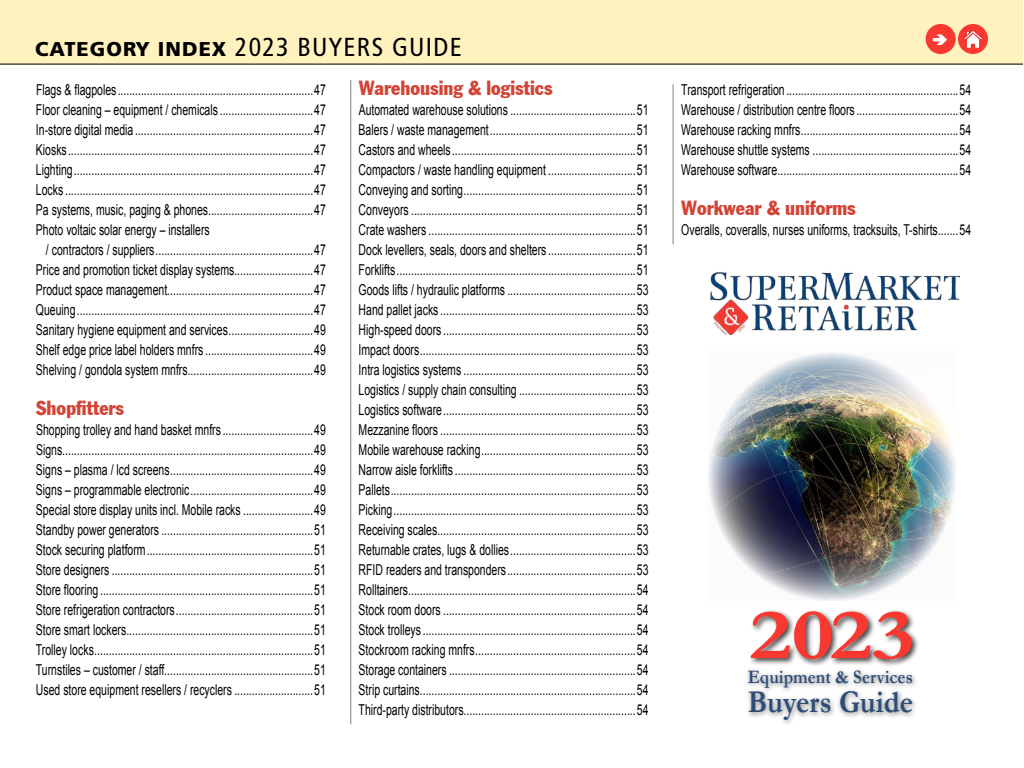
<style>
.page{position:relative;width:1024px;height:768px;background:#fff}
.page>*{position:absolute;margin:0;border:0;box-sizing:border-box;transform-origin:0 0}
.t1{font:700 72.7px "Garamond";color:#f83831;scale:1.25 1}
.t2{font:700 31.9px "Garamond";color:#2d4d77;scale:.9 1}
.t3{font:condensed 26px "Frutiger";letter-spacing:.05em;color:#000}
.t4{font:20px "Franklin Gothic Condensed";color:#d24536}
.t5{font:700 19.2px "Garamond";color:#2d4d77;scale:.9 1}
.t6{font:15px/20px "Arial";color:#000;text-align:justify;scale:.7 1}
.s1{font-weight:900;font-stretch:normal;font-size:20px}
</style>
<div class="page">
<div style="left:0;top:0;width:1023px;height:64px;background:#fff2bf"></div>
<hr style="left:0;top:64px;width:1023px;height:1px;background:#000">
<hr style="left:351px;top:80px;width:1px;height:644px;background:#808285">
<hr style="left:673px;top:84px;width:1px;height:160px;background:#808285">
<div style="left:926px;top:24px;width:30px;height:30px;background:#f83831;border-radius:50%"></div>
<div style="left:958px;top:24px;width:30px;height:30px;background:#f83831;border-radius:50%"></div>
<img style="left:964px;top:30px;width:18px;height:18px">
<div style="left:748px;top:609px;width:172px;height:58px;background:#000;opacity:.75"></div>
<div style="left:744px;top:666px;width:174px;height:60px;background:#000;opacity:.5"></div>
<img style="left:710px;top:272px;width:249px;height:63px">
<img style="left:708px;top:352px;width:248px;height:249px">
<h3 class="t3" style="left:35px;top:31px;width:428px"><span class="s1">CATEGORY INDEX</span> 2023 BUYERS GUIDE</h3>
<p class="t6" style="left:36px;top:80px;width:416px">Flags &amp; flagpoles...................................................................47<br>Floor cleaning – equipment / chemicals ................................47<br>In-store digital media .............................................................47<br>Kiosks....................................................................................47<br>Lighting..................................................................................47<br>Locks .....................................................................................47<br>Pa systems, music, paging &amp; phones....................................47<br>Photo voltaic solar energy – installers</p>
<p class="t6" style="left:36px;top:240px;width:416px;text-indent:10px">/ contractors / suppliers......................................................47<br>Price and promotion ticket display systems...........................47<br>Product space management..................................................47<br>Queuing.................................................................................47<br>Sanitary hygiene equipment and services.............................49<br>Shelf edge price label holders mnfrs .....................................49<br>Shelving / gondola system mnfrs...........................................49</p>
<h3 class="t4" style="left:36px;top:396px;width:90px">Shopfitters</h3>
<p class="t6" style="left:36px;top:420px;width:416px">Shopping trolley and hand basket mnfrs ...............................49<br>Signs......................................................................................49<br>Signs – plasma / lcd screens.................................................49<br>Signs – programmable electronic..........................................49<br>Special store display units incl. Mobile racks ........................49<br>Standby power generators ....................................................51<br>Stock securing platform.........................................................51<br>Store designers .....................................................................51<br>Store flooring .........................................................................51<br>Store refrigeration contractors...............................................51<br>Store smart lockers................................................................51<br>Trolley locks...........................................................................51<br>Turnstiles – customer / staff...................................................51<br>Used store equipment resellers / recyclers ...........................51</p>
<h3 class="t4" style="left:359px;top:75px;width:195px">Warehousing &amp; logistics</h3>
<p class="t6" style="left:359px;top:100px;width:416px">Automated warehouse solutions ...........................................51<br>Balers / waste management..................................................51<br>Castors and wheels...............................................................51<br>Compactors / waste handling equipment ..............................51<br>Conveying and sorting...........................................................51<br>Conveyors .............................................................................51<br>Crate washers .......................................................................51<br>Dock levellers, seals, doors and shelters ..............................51<br>Forklifts..................................................................................51<br>Goods lifts / hydraulic platforms ............................................53<br>Hand pallet jacks ...................................................................53<br>High-speed doors ..................................................................53<br>Impact doors..........................................................................53<br>Intra logistics systems ...........................................................53<br>Logistics / supply chain consulting ........................................53<br>Logistics software..................................................................53<br>Mezzanine floors ...................................................................53<br>Mobile warehouse racking.....................................................53<br>Narrow aisle forklifts ..............................................................53<br>Pallets....................................................................................53<br>Picking...................................................................................53<br>Receiving scales....................................................................53<br>Returnable crates, lugs &amp; dollies...........................................53<br>Rfid readers and transponders............................................53<br>Rolltainers..............................................................................54<br>Stock room doors ..................................................................54<br>Stock trolleys .........................................................................54<br>Stockroom racking mnfrs.......................................................54<br>Storage containers ................................................................54<br>Strip curtains..........................................................................54<br>Third-party distributors...........................................................54</p>
<p class="t6" style="left:681px;top:80px;width:416px">Transport refrigeration ...........................................................54<br>Warehouse / distribution centre floors ...................................54<br>Warehouse racking mnfrs......................................................54<br>Warehouse shuttle systems ..................................................54<br>Warehouse software..............................................................54</p>
<h3 class="t4" style="left:681px;top:196px;width:176px">Workwear &amp; uniforms</h3>
<p class="t6" style="left:681px;top:220px;width:416px">Overalls, coveralls, nurses uniforms, tracksuits, T-shirts.......54</p>
<h1 class="t1" style="left:749px;top:592px;width:134px">2023</h1>
<p class="t5" style="left:748px;top:665px;width:185px">Equipment &amp; Services</p>
<h2 class="t2" style="left:748px;top:683px;width:185px">Buyers Guide</h2>
</div>
